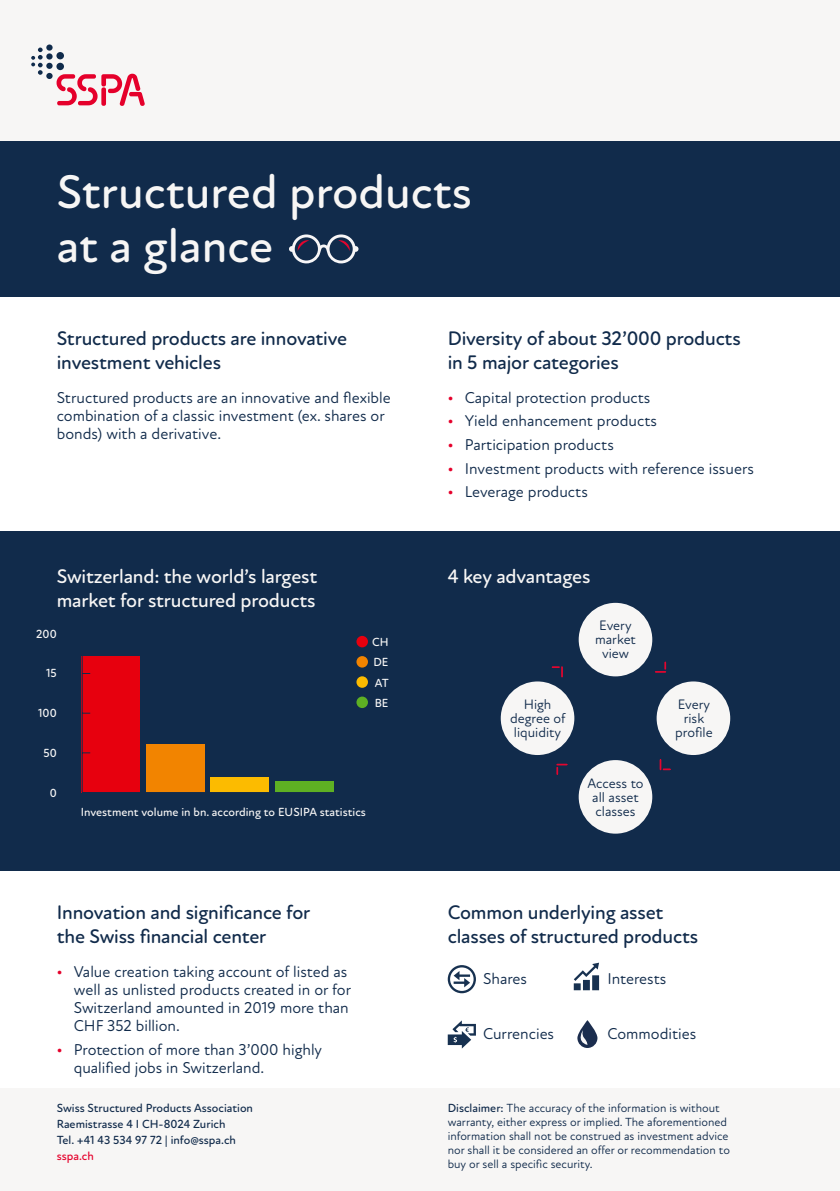
<style>
.page{position:relative;width:840px;height:1191px;background:#fff}
.page>*{position:absolute;margin:0;border:0;box-sizing:border-box;transform-origin:0 0}
.Head{font:500 48px/54px "Atten Round New";color:#f7f6f5}
.Subhead{font:500 20px/24px "Atten Round New";letter-spacing:-.01em;color:#112b4b}
.Subhead-2{font:500 20px "Atten Round New";letter-spacing:-.01em;color:#f7f6f5}
.Body{font:16px/18px "Atten Round New";color:#112b4b}
.Body-2{font:14px "Atten Round New";color:#112b4b}
.t1{font:12px "Atten Round New";color:#112b4b}
.t2{font:500 12px "Atten Round New";color:#112b4b}
.t3{font:500 12px "Atten Round New";color:#f7f6f5}
.t4{font:500 12px "Atten Round New";color:#e5002b}
.s1{font-weight:800;color:#e5002b}
.s2{font-weight:500}
</style>
<div class="page">
<div style="left:0;top:531px;width:839px;height:339px;background:#112b4b"></div>
<div style="left:0;top:1088px;width:839px;height:103px;background:#f7f6f5"></div>
<div style="left:0;top:0;width:839px;height:141px;background:#f7f6f5"></div>
<svg style="left:56px;top:74px;width:89px;height:32px"></svg>
<svg style="left:46px;top:53px;width:7px;height:7px"></svg>
<div style="left:46px;top:73px;width:7px;height:6px;background:#102b4b;border-radius:50%"></div>
<svg style="left:46px;top:44px;width:7px;height:7px"></svg>
<div style="left:56px;top:52px;width:8px;height:7px;background:#102b4b;border-radius:50%"></div>
<svg style="left:31px;top:48px;width:12px;height:27px"></svg>
<div style="left:46px;top:63px;width:7px;height:6px;background:#102b4b;border-radius:50%"></div>
<div style="left:56px;top:63px;width:8px;height:7px;background:#102b4b;border-radius:50%"></div>
<div style="left:0;top:141px;width:839px;height:155px;background:#112b4b"></div>
<div style="left:275px;top:781px;width:58px;height:11px;background:#5eb023"></div>
<div style="left:211px;top:776px;width:58px;height:16px;background:#fcbb00"></div>
<div style="left:146px;top:744px;width:58px;height:48px;background:#f28400"></div>
<div style="left:82px;top:656px;width:58px;height:136px;background:#e7000e"></div>
<svg style="left:447px;top:1020px;width:28px;height:28px"></svg>
<svg style="left:573px;top:963px;width:25px;height:27px"></svg>
<svg style="left:577px;top:1020px;width:20px;height:28px"></svg>
<svg style="left:577px;top:1030px;width:10px;height:15px"></svg>
<svg style="left:447px;top:965px;width:28px;height:28px"></svg>
<hr style="left:82px;top:634px;width:1px;height:158px;background:#112b4b">
<svg style="left:289px;top:234px;width:69px;height:29px"></svg>
<div style="left:656px;top:681px;width:73px;height:74px;background:#f7f6f5;border-radius:50%"></div>
<div style="left:500px;top:681px;width:74px;height:74px;background:#f7f6f5;border-radius:50%"></div>
<div style="left:578px;top:603px;width:74px;height:73px;background:#f7f6f5;border-radius:50%"></div>
<div style="left:578px;top:760px;width:74px;height:73px;background:#f7f6f5;border-radius:50%"></div>
<div style="left:356px;top:636px;width:12px;height:11px;background:#e7000e;border-radius:50%"></div>
<div style="left:356px;top:656px;width:12px;height:11px;background:#f28400;border-radius:50%"></div>
<div style="left:356px;top:676px;width:12px;height:12px;background:#fcbb00;border-radius:50%"></div>
<div style="left:356px;top:696px;width:12px;height:12px;background:#5eb023;border-radius:50%"></div>
<svg style="left:551px;top:666px;width:11px;height:11px"></svg>
<svg style="left:655px;top:662px;width:10px;height:11px"></svg>
<svg style="left:659px;top:759px;width:11px;height:11px"></svg>
<svg style="left:556px;top:763px;width:11px;height:12px"></svg>
<p class="Head" style="left:57px;top:166px;width:416px">Structured products at a glance</p>
<p class="Subhead" style="left:57px;top:326px;width:292px">Structured products are innovative</p>
<p class="Subhead" style="left:57px;top:350px;width:166px">investment vehicles</p>
<p class="Subhead" style="left:447px;top:326px;width:294px">Diversity of about 32’000 products in 5 major categories</p>
<p class="Body" style="left:57px;top:388px;width:335px">Structured products are an innovative and flexible combination of a classic investment (ex. shares or bonds) with a derivative.</p>
<p class="Body" style="left:447px;top:388px;width:204px"><span class="s1">•</span> Capital protection products</p>
<p class="Body" style="left:447px;top:412px;width:210px"><span class="s1">•</span> Yield enhancement products</p>
<p class="Body" style="left:447px;top:436px;width:167px"><span class="s1">•</span> Participation products</p>
<p class="Body" style="left:447px;top:459px;width:307px"><span class="s1">•</span> Investment products with reference issuers</p>
<p class="Body" style="left:447px;top:483px;width:141px"><span class="s1">•</span> Leverage products</p>
<p class="Subhead-2" style="left:57px;top:564px;width:262px">Switzerland: the world’s largest</p>
<p class="Subhead-2" style="left:57px;top:588px;width:260px">market for structured products</p>
<p class="t3" style="left:36px;top:626px;width:22px">200</p>
<p class="t3" style="left:46px;top:666px;width:12px">15</p>
<p class="t3" style="left:38px;top:706px;width:20px">100</p>
<p class="t3" style="left:43px;top:745px;width:15px">50</p>
<p class="t3" style="left:50px;top:785px;width:9px">0</p>
<p class="t3" style="left:372px;top:635px;width:18px">CH</p>
<p class="t3" style="left:373px;top:655px;width:17px">DE</p>
<p class="t3" style="left:374px;top:675px;width:15px">AT</p>
<p class="t3" style="left:374px;top:696px;width:15px">BE</p>
<p class="t3" style="left:81px;top:805px;width:286px">Investment volume in bn. according to EUSIPA statistics</p>
<p class="Subhead" style="left:57px;top:900px;width:255px">Innovation and significance for</p>
<p class="Subhead" style="left:57px;top:924px;width:211px">the Swiss financial center</p>
<p class="Body" style="left:74px;top:962px;width:279px;text-indent:-17px"><span class="s1">•</span> Value creation taking account of listed as well as unlisted products created in or for Switzerland amounted in 2019 more than CHF 352 billion.</p>
<p class="Body" style="left:74px;top:1040px;width:250px;text-indent:-17px"><span class="s1">•</span> Protection of more than 3’000 highly qualified jobs in Switzerland.</p>
<p class="t2" style="left:57px;top:1100px;width:198px">Swiss Structured Products Association</p>
<p class="t2" style="left:57px;top:1116px;width:170px">Raemistrasse 4 I CH-8024 Zurich</p>
<p class="t2" style="left:57px;top:1132px;width:181px">Tel. +41 43 534 97 72 | info@sspa.ch</p>
<p class="t4" style="left:57px;top:1148px;width:39px">sspa.ch</p>
<p class="Subhead-2" style="left:447px;top:564px;width:144px">4 key advantages</p>
<p class="Body-2" style="left:523px;top:696px;width:29px">High</p>
<p class="Body-2" style="left:509px;top:710px;width:57px">degree of</p>
<p class="Body-2" style="left:513px;top:724px;width:49px">liquidity</p>
<p class="Body-2" style="left:599px;top:617px;width:34px">Every</p>
<p class="Body-2" style="left:594px;top:631px;width:42px">market</p>
<p class="Body-2" style="left:601px;top:645px;width:28px">view</p>
<p class="Body-2" style="left:587px;top:775px;width:58px">Access to</p>
<p class="Body-2" style="left:592px;top:789px;width:48px">all asset</p>
<p class="Body-2" style="left:595px;top:803px;width:42px">classes</p>
<p class="Body-2" style="left:677px;top:696px;width:34px">Every</p>
<p class="Body-2" style="left:683px;top:710px;width:22px">risk</p>
<p class="Body-2" style="left:674px;top:724px;width:39px">profile</p>
<p class="Subhead" style="left:447px;top:900px;width:217px">Common underlying asset</p>
<p class="Subhead" style="left:447px;top:924px;width:252px">classes of structured products</p>
<p class="Body" style="left:483px;top:969px;width:45px">Shares</p>
<p class="Body" style="left:607px;top:969px;width:60px">Interests</p>
<p class="Body" style="left:483px;top:1025px;width:73px">Currencies</p>
<p class="Body" style="left:607px;top:1025px;width:90px">Commodities</p>
<p class="t1" style="left:447px;top:1100px;width:273px"><span class="s2">Disclaimer:</span> The accuracy of the information is without</p>
<p class="t1" style="left:447px;top:1114px;width:281px">warranty, either express or implied. The aforementioned</p>
<p class="t1" style="left:447px;top:1128px;width:282px">information shall not be construed as investment advice</p>
<p class="t1" style="left:447px;top:1142px;width:283px">nor shall it be considered an offer or recommendation to</p>
<p class="t1" style="left:447px;top:1156px;width:146px">buy or sell a specific security.</p>
</div>
